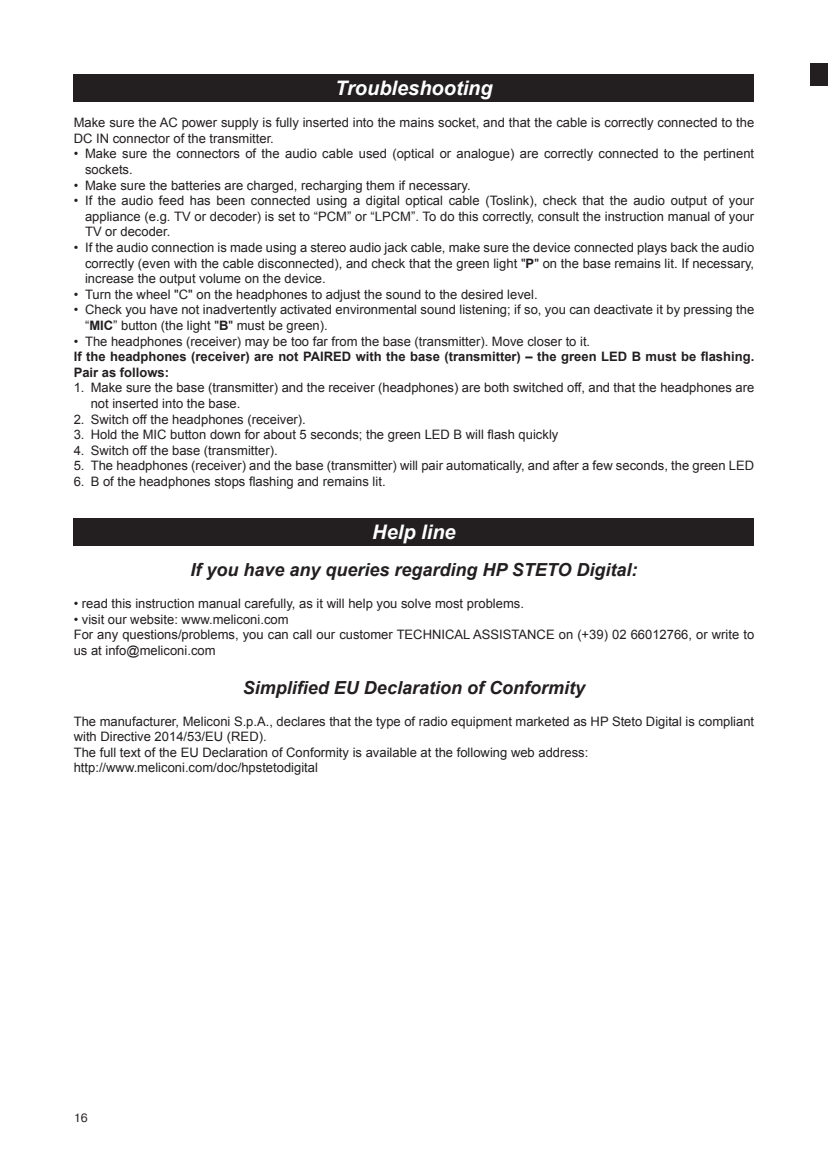
<style>
.page{position:relative;width:828px;height:1168px;background:#fff}
.page>*{position:absolute;margin:0;border:0;box-sizing:border-box;transform-origin:0 0}
.Testo_bold-italic_10{font:italic 700 20px "Arial";color:#fff}
.Testo_bold-italic_10-2{font:italic 700 18px "Arial";color:#231f20}
.Testo_6_5pt{font:13px/15.6px "Arial";color:#231f20}
.elenco_numerato{font:13px/15.6px "Arial";color:#231f20}
.elenco_numerato-2{font:700 13px/15.6px "Arial";color:#231f20}
.t1{font:12px "Pragmatica TT";color:#231f20}
.s1{font-weight:700}
</style>
<div class="page">
<div style="left:74px;top:74px;width:680px;height:28px;background:#231f20"></div>
<div style="left:74px;top:518px;width:680px;height:27px;background:#231f20"></div>
<div style="left:811px;top:63px;width:17px;height:23px;background:#231f20"></div>
<p class="Testo_bold-italic_10" style="left:335px;top:75px;width:159px">Troubleshooting</p>
<p class="elenco_numerato" style="left:74px;top:115px;width:682px">Make sure the AC power supply is fully inserted into the mains socket, and that the cable is correctly connected to the<br>DC IN connector of the transmitter.</p>
<p class="Testo_6_5pt" style="left:85px;top:146px;width:670px;text-indent:-11px">• Make sure the connectors of the audio cable used (optical or analogue) are correctly connected to the pertinent sockets.</p>
<p class="Testo_6_5pt" style="left:74px;top:177px;width:398px">• Make sure the batteries are charged, recharging them if necessary.</p>
<p class="Testo_6_5pt" style="left:85px;top:193px;width:670px;text-align:justify;text-indent:-11px">• If the audio feed has been connected using a digital optical cable (Toslink), check that the audio output of your appliance (e.g. TV or decoder) is set to “PCM” or “LPCM”. To do this correctly, consult the instruction manual of your TV or decoder.</p>
<p class="Testo_6_5pt" style="left:85px;top:240px;width:670px;text-align:justify;text-indent:-11px">• If the audio connection is made using a stereo audio jack cable, make sure the device connected plays back the audio correctly (even with the cable disconnected), and check that the green light "<span class="s1">P</span>" on the base remains lit. If necessary, increase the output volume on the device.</p>
<p class="Testo_6_5pt" style="left:74px;top:286px;width:465px">• Turn the wheel "C" on the headphones to adjust the sound to the desired level.</p>
<p class="Testo_6_5pt" style="left:85px;top:302px;width:670px;text-indent:-11px">• Check you have not inadvertently activated environmental sound listening; if so, you can deactivate it by pressing the “<span class="s1">MIC</span>” button (the light "<span class="s1">B</span>" must be green).</p>
<p class="Testo_6_5pt" style="left:74px;top:333px;width:518px">• The headphones (receiver) may be too far from the base (transmitter). Move closer to it.</p>
<p class="elenco_numerato-2" style="left:74px;top:349px;width:682px">If the headphones (receiver) are not PAIRED with the base (transmitter) – the green LED B must be flashing.<br>Pair as follows:</p>
<p class="Testo_6_5pt" style="left:91px;top:380px;width:665px;text-indent:-17px">1. Make sure the base (transmitter) and the receiver (headphones) are both switched off, and that the headphones are not inserted into the base.</p>
<p class="Testo_6_5pt" style="left:74px;top:411px;width:234px">2. Switch off the headphones (receiver).</p>
<p class="Testo_6_5pt" style="left:74px;top:427px;width:486px">3. Hold the MIC button down for about 5 seconds; the green LED B will flash quickly</p>
<p class="Testo_6_5pt" style="left:74px;top:442px;width:205px">4. Switch off the base (transmitter).</p>
<p class="Testo_6_5pt" style="left:74px;top:458px;width:682px">5. The headphones (receiver) and the base (transmitter) will pair automatically, and after a few seconds, the green LED</p>
<p class="Testo_6_5pt" style="left:74px;top:474px;width:313px">6. B of the headphones stops flashing and remains lit.</p>
<p class="Testo_bold-italic_10" style="left:372px;top:519px;width:85px">Help line</p>
<p class="Testo_bold-italic_10-2" style="left:190px;top:557px;width:449px">If you have any queries regarding HP STETO Digital:</p>
<p class="Testo_6_5pt" style="left:74px;top:596px;width:452px">• read this instruction manual carefully, as it will help you solve most problems.</p>
<p class="Testo_6_5pt" style="left:74px;top:611px;width:216px">• visit our website: www.meliconi.com</p>
<p class="Testo_6_5pt" style="left:74px;top:627px;width:682px">For any questions/problems, you can call our customer TECHNICAL ASSISTANCE on (+39) 02 66012766, or write to us at info@meliconi.com</p>
<p class="Testo_bold-italic_10-2" style="left:243px;top:676px;width:344px">Simplified EU Declaration of Conformity</p>
<p class="Testo_6_5pt" style="left:74px;top:713px;width:682px">The manufacturer, Meliconi S.p.A., declares that the type of radio equipment marketed as HP Steto Digital is compliant with Directive 2014/53/EU (RED).</p>
<p class="Testo_6_5pt" style="left:74px;top:744px;width:516px">The full text of the EU Declaration of Conformity is available at the following web address:</p>
<p class="Testo_6_5pt" style="left:74px;top:760px;width:246px">http://www.meliconi.com/doc/hpstetodigital</p>
<p class="t1" style="left:74px;top:1111px;width:15px">16</p>
</div>
